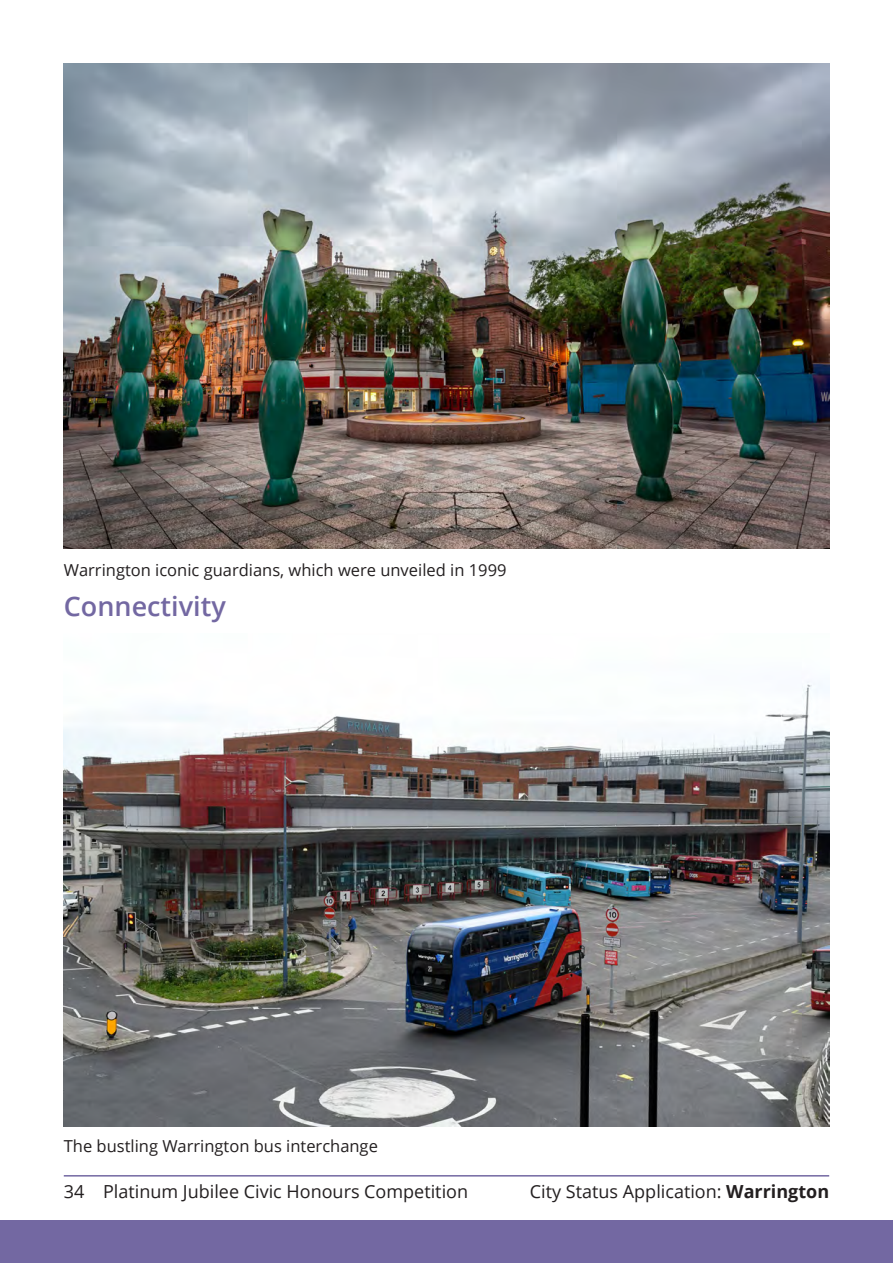
<style>
.page{position:relative;width:893px;height:1263px;background:#fff}
.page>*{position:absolute;margin:0;border:0;box-sizing:border-box;transform-origin:0 0}
.t1{font:600 27px "Open Sans";color:#7368a2}
.t2{font:18px "Open Sans";color:#231f20}
.t3{font:16.5px "Open Sans";color:#231f20}
.s1{font-weight:700}
</style>
<div class="page">
<div style="left:0;top:1220px;width:893px;height:43px;background:#7368a2"></div>
<hr style="left:64px;top:1175px;width:765px;height:1px;background:#7368a2">
<img style="left:64px;top:64px;width:765px;height:484px">
<img style="left:64px;top:681px;width:765px;height:446px">
<p class="t3" style="left:64px;top:558px;width:444px">Warrington iconic guardians, which were unveiled in 1999</p>
<p class="t1" style="left:64px;top:588px;width:164px">Connectivity</p>
<p class="t3" style="left:64px;top:1135px;width:316px">The bustling Warrington bus interchange</p>
<p class="t2" style="left:64px;top:1179px;width:406px">34 Platinum Jubilee Civic Honours Competition</p>
<p class="t2" style="left:530px;top:1179px;width:301px">City Status Application: <span class="s1">Warrington</span></p>
</div>
